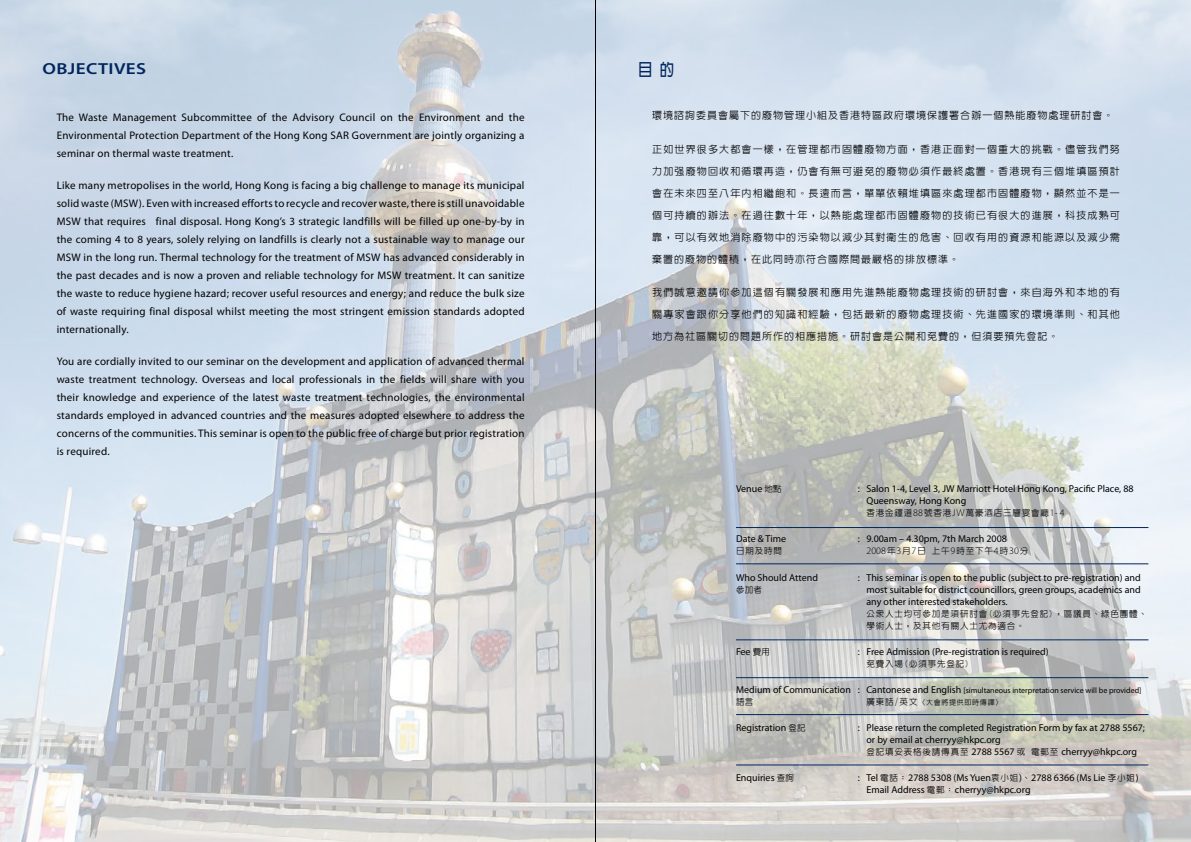
<style>
.page{position:relative;width:1191px;height:842px;background:#fff}
.page>*{position:absolute;margin:0;border:0;box-sizing:border-box;transform-origin:0 0}
.t1{font:700 17px "AR New Hei B5 HK";color:#00265d;scale:.85 1}
.t2{font:600 16px "Myriad Pro";letter-spacing:.02em;color:#00265d;scale:1.2 1}
.t3{font:11px/18px "Myriad Pro";letter-spacing:.02em;color:#000;text-align:justify}
.t4{font:10px/12px "Myriad Pro";color:#000}
.t5{font:500 10px "AR New Hei B5 HK";letter-spacing:.115em;color:#000}
.t6{font:500 8.5px/12px "AR New Hei B5 HK";letter-spacing:.1em;color:#000}
.t7{font:8px "Myriad Pro";color:#000}
.t8{font:500 7px "AR New Hei B5 HK";letter-spacing:.1em;color:#000}
.s1{font-family:"AR New Hei B5 HK";font-weight:500;font-size:8.5px}
.s2{font-family:"Myriad Pro";font-weight:300;font-size:10px}
.s3{font-size:10px}
.s4{font-size:8.5px}
</style>
<div class="page">
<img style="left:0;top:0;width:1191px;height:842px">
<hr style="left:595px;top:0;width:1px;height:842px;background:#000">
<hr style="left:736px;top:527px;width:412px;height:1px;background:#00265d">
<hr style="left:736px;top:564px;width:412px;height:1px;background:#00265d">
<hr style="left:736px;top:640px;width:412px;height:1px;background:#00265d">
<hr style="left:736px;top:677px;width:412px;height:1px;background:#00265d">
<hr style="left:736px;top:714px;width:412px;height:1px;background:#00265d">
<hr style="left:736px;top:765px;width:412px;height:1px;background:#00265d">
<h2 class="t2" style="left:43px;top:59px;width:88px">OBJECTIVES</h2>
<p class="t3" style="left:57px;top:108px;width:469px">The Waste Management Subcommittee of the Advisory Council on the Environment and the Environmental Protection Department of the Hong Kong SAR Government are jointly organizing a seminar on thermal waste treatment.</p>
<p class="t3" style="left:57px;top:176px;width:469px">Like many metropolises in the world, Hong Kong is facing a big challenge to manage its municipal solid waste (MSW). Even with increased efforts to recycle and recover waste, there is still unavoidable MSW that requires final disposal. Hong Kong’s 3 strategic landfills will be filled up one-by-by in the coming 4 to 8 years, solely relying on landfills is clearly not a sustainable way to manage our MSW in the long run. Thermal technology for the treatment of MSW has advanced considerably in the past decades and is now a proven and reliable technology for MSW treatment. It can sanitize the waste to reduce hygiene hazard; recover useful resources and energy; and reduce the bulk size of waste requiring final disposal whilst meeting the most stringent emission standards adopted internationally.</p>
<p class="t3" style="left:57px;top:352px;width:469px">You are cordially invited to our seminar on the development and application of advanced thermal waste treatment technology. Overseas and local professionals in the fields will share with you their knowledge and experience of the latest waste treatment technologies, the environmental standards employed in advanced countries and the measures adopted elsewhere to address the concerns of the communities. This seminar is open to the public free of charge but prior registration is required.</p>
<h1 class="t1" style="left:638px;top:61px;width:44px">目的</h1>
<p class="t5" style="left:652px;top:110px;width:462px">環境諮詢委員會屬下的廢物管理小組及香港特區政府環境保護署合辦一個熱能廢物處理研討會。</p>
<p class="t5" style="left:652px;top:144px;width:469px">正如世界很多大都會一樣，在管理都市固體廢物方面，香港正面對一個重大的挑戰。儘管我們努</p>
<p class="t5" style="left:652px;top:166px;width:469px">力加强廢物回收和循環再造，仍會有無可避免的廢物必須作最終處置。香港現有三個堆填區預計</p>
<p class="t5" style="left:652px;top:188px;width:469px">會在未來四至八年內相繼飽和。長遠而言，單單依賴堆填區來處理都市固體廢物，顯然並不是一</p>
<p class="t5" style="left:652px;top:210px;width:469px">個可持續的辦法。在過往數十年，以熱能處理都市固體廢物的技術已有很大的進展，科技成熟可</p>
<p class="t5" style="left:652px;top:232px;width:469px">靠，可以有效地消除廢物中的污染物以減少其對衛生的危害、回收有用的資源和能源以及減少需</p>
<p class="t5" style="left:652px;top:254px;width:309px">棄置的廢物的體積，在此同時亦符合國際間最嚴格的排放標準。</p>
<p class="t5" style="left:652px;top:287px;width:469px">我們誠意邀請你參加這個有關發展和應用先進熱能廢物處理技術的研討會，來自海外和本地的有</p>
<p class="t5" style="left:652px;top:309px;width:469px">關專家會跟你分享他們的知識和經驗，包括最新的廢物處理技術、先進國家的環境準則、和其他</p>
<p class="t5" style="left:652px;top:331px;width:407px">地方為社區關切的問題所作的相應措施。研討會是公開和免費的，但須要預先登記。</p>
<p class="t4" style="left:736px;top:483px;width:47px">Venue <span class="s1">地點</span></p>
<p class="t4" style="left:866px;top:483px;width:269px;text-indent:-9px">: Salon 1-4, Level 3, JW Marriott Hotel Hong Kong, Pacific Place, 88<br>Queensway, Hong Kong</p>
<p class="t6" style="left:866px;top:507px;width:200px">香港金鐘道<span class="s2">88</span>號香港<span class="s2">JW</span>萬豪酒店三層宴會廳<span class="s2">1- 4</span></p>
<p class="t4" style="left:736px;top:533px;width:52px">Date &amp; Time</p>
<p class="t4" style="left:858px;top:533px;width:150px">: 9.00am – 4.30pm, 7th March 2008</p>
<p class="t6" style="left:736px;top:545px;width:47px">日期及時間</p>
<p class="t6" style="left:866px;top:545px;width:163px"><span class="s2">2008</span>年<span class="s2">3</span>月<span class="s2">7</span>日 上午<span class="s2">9</span>時至下午<span class="s2">4</span>時<span class="s2">30</span>分</p>
<p class="t4" style="left:736px;top:571px;width:83px">Who Should Attend</p>
<p class="t4" style="left:858px;top:571px;width:284px">: This seminar is open to the public (subject to pre-registration) and</p>
<p class="t6" style="left:736px;top:583px;width:27px">參加者</p>
<p class="t4" style="left:866px;top:583px;width:276px">most suitable for district councillors, green groups, academics and any other interested stakeholders.</p>
<p class="t6" style="left:866px;top:607px;width:282px">公眾人士均可參加是項研討會(必須事先登記)，區議員、綠色團體、學術人士，及其他有關人士尤為適合。</p>
<p class="t4" style="left:736px;top:645px;width:35px">Fee <span class="s1">費用</span></p>
<p class="t4" style="left:858px;top:645px;width:192px">: Free Admission (Pre-registration is required)</p>
<p class="t6" style="left:866px;top:658px;width:104px">免費入場(必須事先登記)</p>
<p class="t7" style="left:736px;top:685px;width:407px"><span class="s3">Medium of Communication : Cantonese and English</span> [simultaneous interpretation service will be provided]</p>
<p class="t6" style="left:736px;top:696px;width:19px">語言</p>
<p class="t8" style="left:866px;top:699px;width:137px"><span class="s4">廣東話/英文</span>〈大會將提供即時傳譯〉</p>
<p class="t4" style="left:736px;top:722px;width:71px">Registration <span class="s1">登記</span></p>
<p class="t4" style="left:866px;top:722px;width:280px;text-indent:-9px">: Please return the completed Registration Form by fax at 2788 5567; or by email at cherryy@hkpc.org<br><span class="s1">登記填妥表格後請傳真至</span> 2788 5567 <span class="s1">或 電郵至</span> cherryy@hkpc.org</p>
<p class="t4" style="left:736px;top:772px;width:59px">Enquiries <span class="s1">查詢</span></p>
<p class="t4" style="left:866px;top:772px;width:274px;text-indent:-9px">: Tel <span class="s1">電話：</span>2788 5308 (Ms Yuen<span class="s1">袁小姐</span>)<span class="s1">、</span>2788 6366 (Ms Lie <span class="s1">李小姐</span>)<br>Email Address <span class="s1">電郵：</span>cherryy@hkpc.org</p>
</div>
